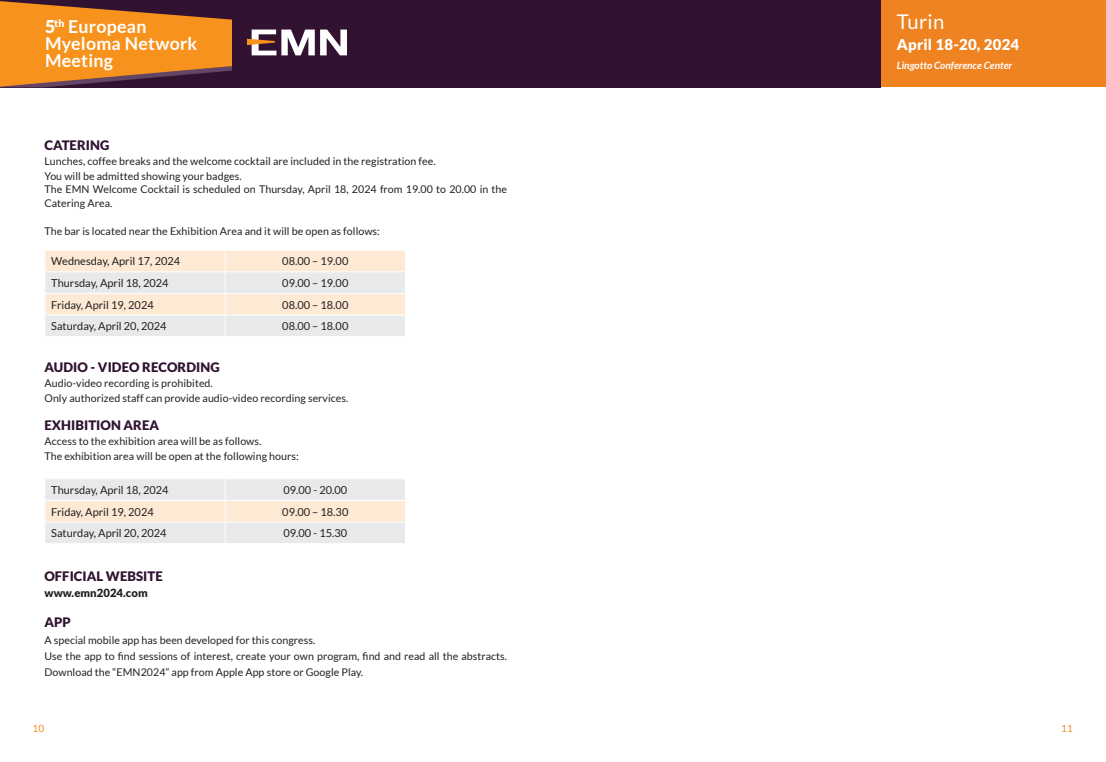
<style>
.page{position:relative;width:1106px;height:762px;background:#fff}
.page>*{position:absolute;margin:0;border:0;box-sizing:border-box;transform-origin:0 0}
.t1{font:20.25px "Lato";letter-spacing:.015em;color:#fff}
.t2{font:700 17.75px/17px "Lato";letter-spacing:.015em;color:#fff}
.t3{font:900 15px "Lato";letter-spacing:.015em;color:#fff}
.t4{font:900 13px "Lato";letter-spacing:.005em;color:#311331}
.t5{font:900 11.25px "Lato";letter-spacing:.005em;color:#231f20}
.t6{font:11px "Lato";color:#231f20}
.t7{font:10.62px/15px "Lato";letter-spacing:.005em;color:#231f20}
.t8{font:italic 700 10.12px "Lato";color:#fff}
.t9{font:10px "Lato";color:#ef8a27}
.s1{font-weight:900}
</style>
<div class="page">
<div style="left:880px;top:0;width:226px;height:87px;background:#ef8322"></div>
<div style="left:0;top:0;width:880px;height:87px;background:#311331"></div>
<svg style="left:0;top:1px;width:232px;height:86px"></svg>
<svg style="left:247px;top:30px;width:100px;height:25px"></svg>
<svg style="left:45px;top:479px;width:360px;height:64px;background:#efe9e3"></svg>
<hr style="left:225px;top:522px;width:181px;height:1px;background:#fff">
<svg style="left:45px;top:251px;width:360px;height:85px;background:#f2e9e0"></svg>
<hr style="left:44px;top:315px;width:181px;height:1px;background:#fff">
<h2 class="t2" style="left:45px;top:18px;width:154px"><span class="s1">5</span><sup>th</sup> European<br>Myeloma Network<br>Meeting</h2>
<p class="t4" style="left:44px;top:137px;width:66px">CATERING</p>
<p class="t7" style="left:44px;top:153px;width:393px">Lunches, coffee breaks and the welcome cocktail are included in the registration fee.<br>You will be admitted showing your badges.</p>
<p class="t7" style="left:44px;top:182px;width:464px;line-height:13.8px">The EMN Welcome Cocktail is scheduled on Thursday, April 18, 2024 from 19.00 to 20.00 in the<br>Catering Area.</p>
<p class="t7" style="left:44px;top:223px;width:337px">The bar is located near the Exhibition Area and it will be open as follows:</p>
<p class="t6" style="left:51px;top:255px;width:130px">Wednesday, April 17, 2024</p>
<p class="t6" style="left:282px;top:255px;width:68px">08.00 – 19.00</p>
<p class="t6" style="left:51px;top:276px;width:119px">Thursday, April 18, 2024</p>
<p class="t6" style="left:282px;top:276px;width:68px">09.00 – 19.00</p>
<p class="t6" style="left:51px;top:298px;width:104px">Friday, April 19, 2024</p>
<p class="t6" style="left:282px;top:298px;width:68px">08.00 – 18.00</p>
<p class="t6" style="left:51px;top:319px;width:117px">Saturday, April 20, 2024</p>
<p class="t6" style="left:282px;top:319px;width:68px">08.00 – 18.00</p>
<p class="t4" style="left:44px;top:359px;width:177px">AUDIO - VIDEO RECORDING</p>
<p class="t7" style="left:44px;top:375px;width:305px">Audio-video recording is prohibited.<br>Only authorized staff can provide audio-video recording services.</p>
<p class="t4" style="left:44px;top:417px;width:116px">EXHIBITION AREA</p>
<p class="t7" style="left:44px;top:433px;width:256px">Access to the exhibition area will be as follows.<br>The exhibition area will be open at the following hours:</p>
<p class="t6" style="left:51px;top:483px;width:119px">Thursday, April 18, 2024</p>
<p class="t6" style="left:283px;top:483px;width:65px">09.00 - 20.00</p>
<p class="t6" style="left:51px;top:505px;width:104px">Friday, April 19, 2024</p>
<p class="t6" style="left:282px;top:505px;width:68px">09.00 – 18.30</p>
<p class="t6" style="left:51px;top:526px;width:117px">Saturday, April 20, 2024</p>
<p class="t6" style="left:283px;top:526px;width:65px">09.00 - 15.30</p>
<p class="t4" style="left:44px;top:568px;width:120px">OFFICIAL WEBSITE</p>
<p class="t5" style="left:44px;top:586px;width:105px">www.emn2024.com</p>
<p class="t4" style="left:44px;top:614px;width:28px">APP</p>
<p class="t7" style="left:44px;top:631px;width:464px;line-height:16.2px">A special mobile app has been developed for this congress.<br>Use the app to find sessions of interest, create your own program, find and read all the abstracts.<br>Download the “EMN2024” app from Apple App store or Google Play.</p>
<h1 class="t1" style="left:896px;top:9px;width:49px">Turin</h1>
<h3 class="t3" style="left:896px;top:35px;width:124px">April 18-20, 2024</h3>
<p class="t8" style="left:896px;top:59px;width:117px">Lingotto Conference Center</p>
<p class="t9" style="left:33px;top:722px;width:13px">10</p>
<p class="t9" style="left:1061px;top:722px;width:13px">11</p>
</div>
